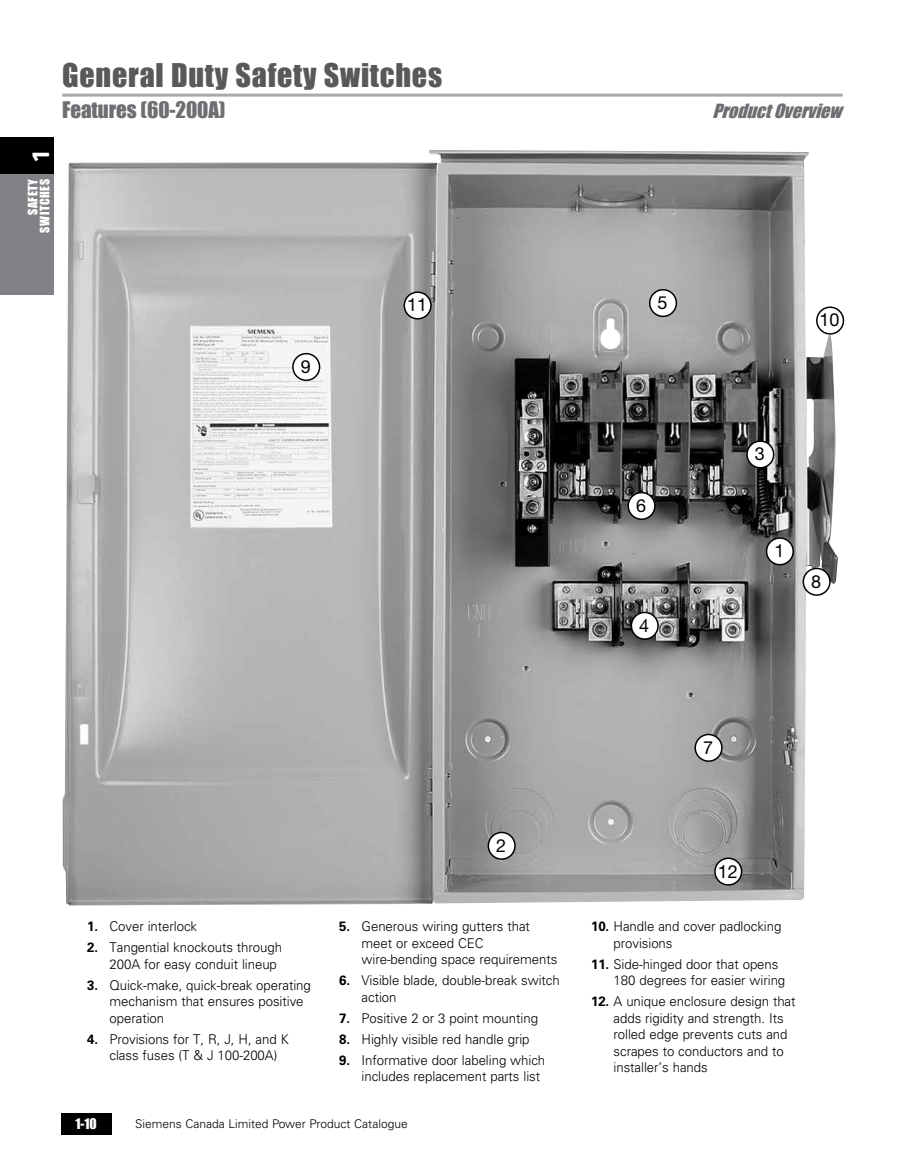
<style>
.page{position:relative;width:905px;height:1175px;background:#fff}
.page>*{position:absolute;margin:0;border:0;box-sizing:border-box;transform-origin:0 0}
.t1{font:30px "Impact";letter-spacing:.025em;color:#58595b}
.t2{font:900 24px "Siemens Sans";color:#fff}
.t3{font:21px "Impact";letter-spacing:-.005em;color:#6d6e71}
.t4{font:italic 18px "Impact";color:#6d6e71}
.t5{font:18px "Helvetica Neue LT Std";color:#000}
.t6{font:300 13.5px/16.5px "Univers LT Std";letter-spacing:-.005em;color:#000}
.t7{font:13.5px "Impact";color:#fff}
.t8{font:300 12px "Univers LT Std";color:#000}
.t9{font:12px/12px "Impact";letter-spacing:.05em;color:#fff;text-align:right}
.s1{font-weight:700}
</style>
<div class="page">
<div style="left:61px;top:1113px;width:50px;height:21px;background:#000"></div>
<div style="left:0;top:174px;width:54px;height:120px;background:#808285"></div>
<div style="left:0;top:137px;width:54px;height:37px;background:#000"></div>
<hr style="left:62px;top:94px;width:780px;height:3px;background:#a7a9ac">
<img style="left:63px;top:150px;width:774px;height:755px">
<div style="left:715px;top:858px;width:26px;height:27px;background:#fff;border-radius:50%"></div>
<div style="left:714px;top:857px;width:28px;height:28px;border:2px solid #000;border-radius:50%"></div>
<div style="left:816px;top:307px;width:27px;height:27px;background:#fff;border-radius:50%"></div>
<div style="left:816px;top:306px;width:28px;height:28px;border:2px solid #000;border-radius:50%"></div>
<div style="left:404px;top:292px;width:27px;height:27px;background:#fff;border-radius:50%"></div>
<div style="left:403px;top:291px;width:28px;height:28px;border:2px solid #000;border-radius:50%"></div>
<div style="left:649px;top:290px;width:27px;height:26px;background:#fff;border-radius:50%"></div>
<div style="left:649px;top:289px;width:28px;height:28px;border:2px solid #000;border-radius:50%"></div>
<div style="left:293px;top:354px;width:26px;height:26px;background:#fff;border-radius:50%"></div>
<div style="left:292px;top:353px;width:28px;height:28px;border:2px solid #000;border-radius:50%"></div>
<div style="left:628px;top:492px;width:27px;height:27px;background:#fff;border-radius:50%"></div>
<div style="left:627px;top:492px;width:28px;height:28px;border:2px solid #000;border-radius:50%"></div>
<div style="left:747px;top:441px;width:26px;height:27px;background:#fff;border-radius:50%"></div>
<div style="left:746px;top:440px;width:28px;height:28px;border:2px solid #000;border-radius:50%"></div>
<div style="left:766px;top:538px;width:27px;height:26px;background:#fff;border-radius:50%"></div>
<div style="left:765px;top:537px;width:29px;height:28px;border:2px solid #000;border-radius:50%"></div>
<div style="left:803px;top:568px;width:27px;height:27px;background:#fff;border-radius:50%"></div>
<div style="left:802px;top:567px;width:28px;height:29px;border:2px solid #000;border-radius:50%"></div>
<div style="left:631px;top:612px;width:27px;height:27px;background:#fff;border-radius:50%"></div>
<div style="left:630px;top:611px;width:28px;height:29px;border:2px solid #000;border-radius:50%"></div>
<div style="left:695px;top:734px;width:27px;height:27px;background:#fff;border-radius:50%"></div>
<div style="left:694px;top:733px;width:28px;height:29px;border:2px solid #000;border-radius:50%"></div>
<div style="left:488px;top:832px;width:27px;height:27px;background:#fff;border-radius:50%"></div>
<div style="left:487px;top:831px;width:28px;height:28px;border:2px solid #000;border-radius:50%"></div>
<h1 class="t1" style="left:62px;top:52px;width:381px">General Duty Safety Switches</h1>
<h3 class="t3" style="left:62px;top:93px;width:165px">Features (60-200A)</h3>
<h3 class="t4" style="left:712px;top:97px;width:137px">ProductOverview</h3>
<h2 class="t2" style="left:27px;top:163px;width:17px;rotate:-90deg">1</h2>
<p class="t9" style="left:26px;top:232px;width:55px;rotate:-90deg">safety switches</p>
<h3 class="t5" style="left:301px;top:356px;width:12px">9</h3>
<h3 class="t5" style="left:407px;top:294px;width:22px">11</h3>
<h3 class="t5" style="left:657px;top:292px;width:12px">5</h3>
<h3 class="t5" style="left:819px;top:309px;width:22px">10</h3>
<h3 class="t5" style="left:636px;top:494px;width:12px">6</h3>
<h3 class="t5" style="left:639px;top:614px;width:12px">4</h3>
<h3 class="t5" style="left:754px;top:443px;width:12px">3</h3>
<h3 class="t5" style="left:774px;top:540px;width:12px">1</h3>
<h3 class="t5" style="left:811px;top:570px;width:12px">8</h3>
<h3 class="t5" style="left:703px;top:736px;width:12px">7</h3>
<p class="t6" style="left:87px;top:918px;width:112px"><span class="s1">1.</span> Cover interlock</p>
<p class="t6" style="left:110px;top:939px;width:174px;text-indent:-23px"><span class="s1">2.</span> Tangential knockouts through<br>200A for easy conduit lineup</p>
<p class="t6" style="left:110px;top:976px;width:203px;text-indent:-23px"><span class="s1">3.</span> Quick-make, quick-break operating mechanism that ensures positive operation</p>
<p class="t6" style="left:110px;top:1030px;width:181px;text-indent:-23px"><span class="s1">4.</span> Provisions for T, R, J, H, and K class fuses (T &amp; J 100-200A)</p>
<h3 class="t5" style="left:496px;top:834px;width:12px">2</h3>
<p class="t6" style="left:361px;top:918px;width:197px;text-indent:-23px"><span class="s1">5.</span> Generous wiring gutters that meet or exceed CEC wire-bending space requirements</p>
<p class="t6" style="left:361px;top:972px;width:200px;text-indent:-23px"><span class="s1">6.</span> Visible blade, double-break switch action</p>
<p class="t6" style="left:339px;top:1009px;width:200px"><span class="s1">7.</span> Positive 2 or 3 point mounting</p>
<p class="t6" style="left:339px;top:1030px;width:192px"><span class="s1">8.</span> Highly visible red handle grip</p>
<p class="t6" style="left:361px;top:1051px;width:185px;text-indent:-23px"><span class="s1">9.</span> Informative door labeling which includes replacement parts list</p>
<p class="t7" style="left:75px;top:1113px;width:23px">1-10</p>
<p class="t8" style="left:135px;top:1117px;width:274px">Siemens Canada Limited Power Product Catalogue</p>
<h3 class="t5" style="left:717px;top:860px;width:22px">12</h3>
<p class="t6" style="left:613px;top:918px;width:169px;text-indent:-23px"><span class="s1">10.</span> Handle and cover padlocking provisions</p>
<p class="t6" style="left:613px;top:955px;width:173px;text-indent:-23px"><span class="s1">11.</span> Side-hinged door that opens<br>180 degrees for easier wiring</p>
<p class="t6" style="left:613px;top:993px;width:183px;text-indent:-23px"><span class="s1">12.</span> A unique enclosure design that adds rigidity and strength. Its rolled edge prevents cuts and scrapes to conductors and to installer’s hands</p>
</div>
